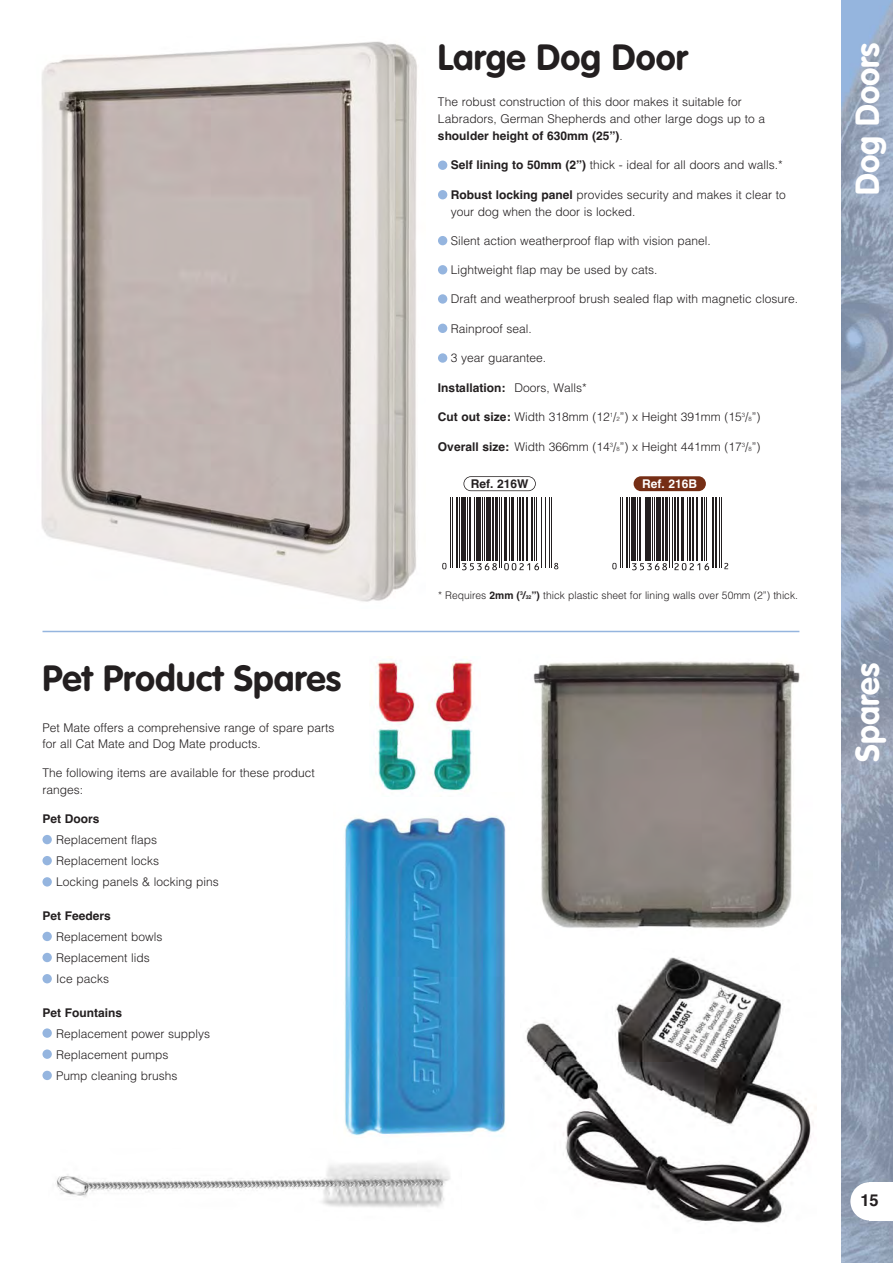
<style>
.page{position:relative;width:893px;height:1263px;background:#fff}
.page>*{position:absolute;margin:0;border:0;box-sizing:border-box;transform-origin:0 0}
.t1{font:700 36px "VAG Rounded";color:#231f20}
.t2{font:700 33px "VAG Rounded";color:#fff}
.t3{font:700 16.5px "Helvetica";color:#231f20}
.t4{font:300 12px/21px "Helvetica";color:#231f20}
.t5{font:700 12px "Helvetica";color:#231f20}
.t6{font:700 12px "Helvetica";color:#fff}
.t7{font:300 10.5px "Helvetica";color:#231f20}
.s1{font-weight:700}
.s2{font-weight:300}
.s3{font-size:6px}
.s4{font-weight:700;font-size:5.25px}
</style>
<div class="page">
<img style="left:525px;top:957px;width:288px;height:266px">
<img style="left:344px;top:816px;width:162px;height:320px">
<img style="left:41px;top:41px;width:376px;height:561px">
<hr style="left:43px;top:631px;width:756px;height:1px;background:#95b5df">
<div style="left:463px;top:476px;width:73px;height:15px;border:2px solid #231f20;border-radius:7px"></div>
<div style="left:634px;top:476px;width:72px;height:15px;background:#762e15;border-radius:7px"></div>
<hr style="left:450px;top:497px;width:1px;height:71px;background:#231f20">
<hr style="left:452px;top:497px;width:1px;height:71px;background:#231f20">
<hr style="left:456px;top:497px;width:2px;height:71px;background:#231f20">
<hr style="left:459px;top:497px;width:1px;height:71px;background:#231f20">
<hr style="left:462px;top:497px;width:4px;height:64px;background:#231f20">
<hr style="left:467px;top:497px;width:1px;height:64px;background:#231f20">
<hr style="left:469px;top:497px;width:2px;height:64px;background:#231f20">
<hr style="left:475px;top:497px;width:1px;height:64px;background:#231f20">
<hr style="left:477px;top:497px;width:4px;height:64px;background:#231f20">
<hr style="left:482px;top:497px;width:1px;height:64px;background:#231f20">
<hr style="left:484px;top:497px;width:1px;height:64px;background:#231f20">
<hr style="left:486px;top:497px;width:4px;height:64px;background:#231f20">
<hr style="left:492px;top:497px;width:2px;height:64px;background:#231f20">
<hr style="left:495px;top:497px;width:3px;height:64px;background:#231f20">
<hr style="left:499px;top:497px;width:1px;height:71px;background:#231f20">
<hr style="left:501px;top:497px;width:1px;height:71px;background:#231f20">
<hr style="left:504px;top:497px;width:3px;height:64px;background:#231f20">
<hr style="left:509px;top:497px;width:1px;height:64px;background:#231f20">
<hr style="left:511px;top:497px;width:3px;height:64px;background:#231f20">
<hr style="left:517px;top:497px;width:1px;height:64px;background:#231f20">
<hr style="left:519px;top:497px;width:2px;height:64px;background:#231f20">
<hr style="left:522px;top:497px;width:2px;height:64px;background:#231f20">
<hr style="left:526px;top:497px;width:2px;height:64px;background:#231f20">
<hr style="left:531px;top:497px;width:2px;height:64px;background:#231f20">
<hr style="left:534px;top:497px;width:1px;height:64px;background:#231f20">
<hr style="left:536px;top:497px;width:1px;height:64px;background:#231f20">
<hr style="left:541px;top:497px;width:1px;height:71px;background:#231f20">
<hr style="left:545px;top:497px;width:1px;height:71px;background:#231f20">
<hr style="left:549px;top:497px;width:1px;height:71px;background:#231f20">
<hr style="left:551px;top:497px;width:1px;height:71px;background:#231f20">
<svg style="left:442px;top:563px;width:4px;height:6px"></svg>
<svg style="left:554px;top:563px;width:4px;height:6px"></svg>
<svg style="left:462px;top:563px;width:35px;height:7px"></svg>
<svg style="left:504px;top:563px;width:35px;height:7px"></svg>
<hr style="left:620px;top:497px;width:1px;height:71px;background:#231f20">
<hr style="left:622px;top:497px;width:1px;height:71px;background:#231f20">
<hr style="left:626px;top:497px;width:2px;height:71px;background:#231f20">
<hr style="left:630px;top:497px;width:1px;height:71px;background:#231f20">
<hr style="left:632px;top:497px;width:4px;height:64px;background:#231f20">
<hr style="left:637px;top:497px;width:1px;height:64px;background:#231f20">
<hr style="left:639px;top:497px;width:2px;height:64px;background:#231f20">
<hr style="left:645px;top:497px;width:1px;height:64px;background:#231f20">
<hr style="left:647px;top:497px;width:4px;height:64px;background:#231f20">
<hr style="left:652px;top:497px;width:1px;height:64px;background:#231f20">
<hr style="left:654px;top:497px;width:1px;height:64px;background:#231f20">
<div style="left:656px;top:497px;width:5px;height:64px;background:#231f20"></div>
<hr style="left:662px;top:497px;width:2px;height:64px;background:#231f20">
<hr style="left:665px;top:497px;width:3px;height:64px;background:#231f20">
<hr style="left:669px;top:497px;width:1px;height:71px;background:#231f20">
<hr style="left:672px;top:497px;width:1px;height:71px;background:#231f20">
<hr style="left:674px;top:497px;width:2px;height:64px;background:#231f20">
<hr style="left:677px;top:497px;width:2px;height:64px;background:#231f20">
<hr style="left:681px;top:497px;width:3px;height:64px;background:#231f20">
<hr style="left:687px;top:497px;width:1px;height:64px;background:#231f20">
<hr style="left:689px;top:497px;width:2px;height:64px;background:#231f20">
<hr style="left:692px;top:497px;width:2px;height:64px;background:#231f20">
<hr style="left:696px;top:497px;width:2px;height:64px;background:#231f20">
<hr style="left:701px;top:497px;width:2px;height:64px;background:#231f20">
<hr style="left:704px;top:497px;width:1px;height:64px;background:#231f20">
<hr style="left:706px;top:497px;width:1px;height:64px;background:#231f20">
<hr style="left:712px;top:497px;width:1px;height:71px;background:#231f20">
<hr style="left:715px;top:497px;width:2px;height:71px;background:#231f20">
<hr style="left:719px;top:497px;width:1px;height:71px;background:#231f20">
<hr style="left:721px;top:497px;width:1px;height:71px;background:#231f20">
<svg style="left:612px;top:563px;width:5px;height:6px"></svg>
<svg style="left:724px;top:563px;width:4px;height:6px"></svg>
<svg style="left:632px;top:563px;width:35px;height:7px"></svg>
<svg style="left:674px;top:563px;width:35px;height:7px"></svg>
<div style="left:438px;top:353px;width:9px;height:10px;background:#95b5df;border-radius:50%"></div>
<div style="left:438px;top:324px;width:9px;height:9px;background:#95b5df;border-radius:50%"></div>
<div style="left:438px;top:294px;width:9px;height:10px;background:#95b5df;border-radius:50%"></div>
<div style="left:438px;top:265px;width:9px;height:9px;background:#95b5df;border-radius:50%"></div>
<div style="left:438px;top:236px;width:9px;height:9px;background:#95b5df;border-radius:50%"></div>
<div style="left:438px;top:190px;width:9px;height:9px;background:#95b5df;border-radius:50%"></div>
<div style="left:438px;top:161px;width:9px;height:9px;background:#95b5df;border-radius:50%"></div>
<img style="left:842px;top:0;width:51px;height:1263px">
<div style="left:870px;top:1182px;width:23px;height:38px;background:#fff"></div>
<div style="left:850px;top:1182px;width:39px;height:38px;background:#fff;border-radius:50%"></div>
<div style="left:42px;top:1071px;width:10px;height:9px;background:#95b5df;border-radius:50%"></div>
<div style="left:42px;top:1049px;width:10px;height:10px;background:#95b5df;border-radius:50%"></div>
<div style="left:42px;top:1028px;width:10px;height:10px;background:#95b5df;border-radius:50%"></div>
<img style="left:533px;top:661px;width:267px;height:267px">
<img style="left:375px;top:660px;width:98px;height:131px">
<img style="left:56px;top:1163px;width:394px;height:45px">
<div style="left:42px;top:974px;width:10px;height:9px;background:#95b5df;border-radius:50%"></div>
<div style="left:42px;top:953px;width:10px;height:9px;background:#95b5df;border-radius:50%"></div>
<div style="left:42px;top:932px;width:10px;height:9px;background:#95b5df;border-radius:50%"></div>
<div style="left:42px;top:877px;width:10px;height:9px;background:#95b5df;border-radius:50%"></div>
<div style="left:42px;top:856px;width:10px;height:9px;background:#95b5df;border-radius:50%"></div>
<div style="left:42px;top:835px;width:10px;height:9px;background:#95b5df;border-radius:50%"></div>
<h1 class="t1" style="left:43px;top:661px;width:300px">Pet Product Spares</h1>
<p class="t4" style="left:43px;top:720px;width:294px;line-height:16.5px">Pet Mate offers a comprehensive range of spare parts for all Cat Mate and Dog Mate products.</p>
<p class="t4" style="left:43px;top:766px;width:274px;line-height:16.5px">The following items are available for these product ranges:</p>
<p class="t5" style="left:43px;top:815px;width:59px">Pet Doors</p>
<p class="t4" style="left:56px;top:830px;width:164px">Replacement flaps<br>Replacement locks<br>Locking panels &amp; locking pins</p>
<p class="t5" style="left:43px;top:911px;width:70px">Pet Feeders</p>
<p class="t4" style="left:56px;top:927px;width:108px">Replacement bowls<br>Replacement lids<br>Ice packs</p>
<p class="t5" style="left:43px;top:1008px;width:81px">Pet Fountains</p>
<p class="t4" style="left:56px;top:1024px;width:156px">Replacement power supplys<br>Replacement pumps<br>Pump cleaning brushs</p>
<h1 class="t1" style="left:438px;top:40px;width:251px">Large Dog Door</h1>
<p class="t4" style="left:438px;top:95px;width:329px;line-height:16.6px">The robust construction of this door makes it suitable for<br>Labradors, German Shepherds and other large dogs up to a <span class="s1">shoulder height of 630mm (25”)</span>.</p>
<p class="t4" style="left:451px;top:156px;width:334px"><span class="s1">Self lining to 50mm (2”)</span> thick - ideal for all doors and walls.*</p>
<p class="t4" style="left:451px;top:188px;width:337px;line-height:16.5px"><span class="s1">Robust locking panel</span> provides security and makes it clear to your dog when the door is locked.</p>
<p class="t4" style="left:451px;top:231px;width:262px">Silent action weatherproof flap with vision panel.</p>
<p class="t4" style="left:451px;top:261px;width:208px">Lightweight flap may be used by cats.</p>
<p class="t4" style="left:451px;top:290px;width:349px">Draft and weatherproof brush sealed flap with magnetic closure.</p>
<p class="t4" style="left:451px;top:319px;width:83px">Rainproof seal.</p>
<p class="t4" style="left:451px;top:348px;width:97px">3 year guarantee.</p>
<p class="t5" style="left:438px;top:383px;width:150px">Installation: <span class="s2">Doors, Walls*</span></p>
<p class="t4" style="left:438px;top:408px;width:324px"><span class="s1">Cut out size:</span> Width 318mm (12<sup>1</sup>/<span class="s3">2</span>”) x Height 391mm (15<sup>3</sup>/<span class="s3">8</span>”)</p>
<p class="t4" style="left:438px;top:437px;width:324px"><span class="s1">Overall size:</span> Width 366mm (14<sup>3</sup>/<span class="s3">8</span>”) x Height 441mm (17<sup>3</sup>/<span class="s3">8</span>”)</p>
<p class="t5" style="left:471px;top:479px;width:59px">Ref. 216W</p>
<p class="t6" style="left:642px;top:479px;width:57px">Ref. 216B</p>
<p class="t7" style="left:438px;top:591px;width:361px">* Requires <span class="s1">2mm (</span><sup>3</sup><span class="s1">/</span><span class="s4">32</span><span class="s1">”)</span> thick plastic sheet for lining walls over 50mm (2”) thick.</p>
<h2 class="t2" style="left:852px;top:195px;width:154px;rotate:-90deg">Dog Doors</h2>
<h2 class="t2" style="left:852px;top:762px;width:100px;rotate:-90deg">Spares</h2>
<h3 class="t3" style="left:860px;top:1194px;width:20px">15</h3>
</div>
